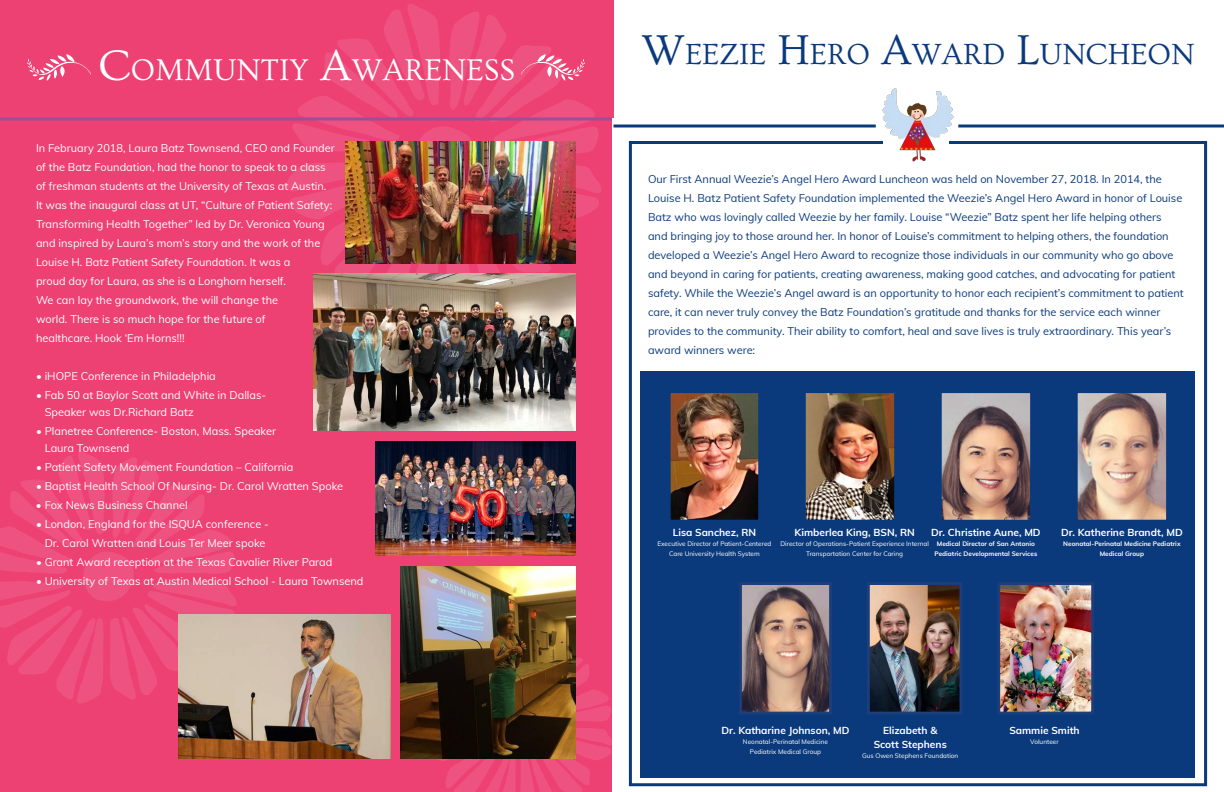
<style>
.page{position:relative;width:1224px;height:792px;background:#fff}
.page>*{position:absolute;margin:0;border:0;box-sizing:border-box;transform-origin:0 0}
.t1{font:31.5px "Ovo";color:#fff}
.t2{font:30.5px "Ovo";color:#0a3a7c}
.Paragraph_Style_2{font:11px/19px "Muli";color:#fff}
.Paragraph_Style_2-2{font:11px/19px "Muli";color:#0a3a7c}
.Paragraph_Style_2-3{font:700 10.1px/13.8px "Muli";color:#fff;text-align:center}
.Paragraph_Style_2-4{font:6.5px/10.1px "Muli";color:#fff;text-align:center}
.Paragraph_Style_2-5{font:700 6.5px/10.1px "Muli";color:#fff;text-align:center}
.s1{font-size:44.9px}
.s2{font-size:43.6px}
</style>
<div class="page">
<div style="left:0;top:120px;width:612px;height:672px;background:#ed4073"></div>
<div style="left:0;top:0;width:613px;height:118px;background:#ed4073"></div>
<svg style="left:0;top:451px;width:237px;height:253px"></svg>
<svg style="left:437px;top:658px;width:175px;height:134px"></svg>
<svg style="left:286px;top:4px;width:316px;height:309px"></svg>
<svg style="left:27px;top:54px;width:64px;height:27px"></svg>
<hr style="left:0;top:118px;width:612px;height:2px;background:#9e4d9a">
<svg style="left:614px;top:124px;width:255px;height:4px"></svg>
<svg style="left:967px;top:124px;width:257px;height:4px"></svg>
<div style="left:641px;top:371px;width:554px;height:406px;background:#0a3a7c"></div>
<img style="left:314px;top:273px;width:262px;height:157px">
<img style="left:401px;top:567px;width:175px;height:192px">
<img style="left:345px;top:142px;width:231px;height:121px">
<img style="left:672px;top:394px;width:85px;height:124px">
<div style="left:668px;top:390px;width:93px;height:132px;border:3px solid #0a3a7c"></div>
<img style="left:807px;top:394px;width:86px;height:124px">
<div style="left:803px;top:390px;width:94px;height:132px;border:3px solid #0a3a7c"></div>
<img style="left:943px;top:394px;width:86px;height:124px">
<div style="left:939px;top:390px;width:94px;height:132px;border:3px solid #0a3a7c"></div>
<img style="left:1079px;top:394px;width:86px;height:124px">
<div style="left:1075px;top:390px;width:94px;height:132px;border:3px solid #0a3a7c"></div>
<img style="left:743px;top:586px;width:85px;height:124px">
<div style="left:739px;top:582px;width:93px;height:132px;border:3px solid #1e3e79"></div>
<img style="left:871px;top:586px;width:87px;height:124px">
<div style="left:867px;top:582px;width:95px;height:132px;border:3px solid #1e3e79"></div>
<img style="left:1001px;top:586px;width:89px;height:124px">
<div style="left:997px;top:582px;width:97px;height:132px;border:3px solid #1e3e79"></div>
<img style="left:179px;top:615px;width:211px;height:144px">
<img style="left:375px;top:441px;width:201px;height:115px">
<div style="left:629px;top:141px;width:578px;height:645px;border:3px solid #0a3a7c"></div>
<img style="left:869px;top:88px;width:98px;height:74px">
<p class="t1" style="left:98px;top:52px;width:385px"><span class="s1">C</span>OMMUNTIY <span class="s1">A</span>WARENESS</p>
<p class="Paragraph_Style_2" style="left:36px;top:138px;width:300px">In February 2018, Laura Batz Townsend, CEO and Founder of the Batz Foundation, had the honor to speak to a class of freshman students at the University of Texas at Austin.<br>It was the inaugural class at UT, “Culture of Patient Safety:<br>Transforming Health Together” led by Dr. Veronica Young and inspired by Laura’s mom’s story and the work of the Louise H. Batz Patient Safety Foundation. It was a<br>proud day for Laura, as she is a Longhorn herself.<br>We can lay the groundwork, the will change the<br>world. There is so much hope for the future of<br>healthcare. Hook ‘Em Horns!!!</p>
<p class="Paragraph_Style_2" style="left:36px;top:366px;width:181px">• iHOPE Conference in Philadelphia</p>
<p class="Paragraph_Style_2" style="left:45px;top:386px;width:223px;line-height:17px;text-indent:-9px">• Fab 50 at Baylor Scott and White in Dallas-<br>Speaker was Dr.Richard Batz</p>
<p class="Paragraph_Style_2" style="left:45px;top:422px;width:233px;line-height:17px;text-indent:-9px">• Planetree Conference- Boston, Mass. Speaker<br>Laura Townsend</p>
<p class="Paragraph_Style_2" style="left:36px;top:457px;width:259px">• Patient Safety Movement Foundation – California</p>
<p class="Paragraph_Style_2" style="left:36px;top:476px;width:309px">• Baptist Health School Of Nursing- Dr. Carol Wratten Spoke</p>
<p class="Paragraph_Style_2" style="left:36px;top:495px;width:153px">• Fox News Business Channel</p>
<p class="Paragraph_Style_2" style="left:36px;top:514px;width:234px;text-align:center">• London, England for the ISQUA conference -<br>Dr. Carol Wratten and Louis Ter Meer spoke</p>
<p class="Paragraph_Style_2" style="left:36px;top:552px;width:298px">• Grant Award reception at the Texas Cavalier River Parad</p>
<p class="Paragraph_Style_2" style="left:36px;top:571px;width:329px">• University of Texas at Austin Medical School - Laura Townsend</p>
<p class="t2" style="left:642px;top:38px;width:554px"><span class="s2">W</span>EEZIE <span class="s2">H</span>ERO <span class="s2">A</span>WARD <span class="s2">L</span>UNCHEON</p>
<p class="Paragraph_Style_2-2" style="left:648px;top:169px;width:537px">Our First Annual Weezie’s Angel Hero Award Luncheon was held on November 27, 2018. In 2014, the Louise H. Batz Patient Safety Foundation implemented the Weezie’s Angel Hero Award in honor of Louise Batz who was lovingly called Weezie by her family. Louise “Weezie” Batz spent her life helping others and bringing joy to those around her. In honor of Louise’s commitment to helping others, the foundation developed a Weezie’s Angel Hero Award to recognize those individuals in our community who go above and beyond in caring for patients, creating awareness, making good catches, and advocating for patient safety. While the Weezie’s Angel award is an opportunity to honor each recipient’s commitment to patient care, it can never truly convey the Batz Foundation’s gratitude and thanks for the service each winner provides to the community. Their ability to comfort, heal and save lives is truly extraordinary. This year’s award winners were:</p>
<p class="Paragraph_Style_2-3" style="left:673px;top:525px;width:85px">Lisa Sanchez, RN</p>
<p class="Paragraph_Style_2-4" style="left:657px;top:539px;width:115px">Executive Director of Patient-Centered<br>Care University Health System</p>
<p class="Paragraph_Style_2-3" style="left:795px;top:525px;width:122px">Kimberlea King, BSN, RN</p>
<p class="Paragraph_Style_2-4" style="left:780px;top:539px;width:150px">Director of Operations-Patient Experience Internal<br>Transportation Center for Caring</p>
<p class="Paragraph_Style_2-3" style="left:931px;top:525px;width:111px">Dr. Christine Aune, MD</p>
<p class="Paragraph_Style_2-5" style="left:935px;top:539px;width:104px">Medical Director of San Antonio<br>Pediatric Developmental Services</p>
<p class="Paragraph_Style_2-3" style="left:1061px;top:525px;width:123px">Dr. Katherine Brandt, MD</p>
<p class="Paragraph_Style_2-5" style="left:1063px;top:539px;width:119px">Neonatal-Perinatal Medicine Pediatrix<br>Medical Group</p>
<p class="Paragraph_Style_2-3" style="left:722px;top:723px;width:129px">Dr. Katharine Johnson, MD</p>
<p class="Paragraph_Style_2-4" style="left:743px;top:736px;width:87px">Neonatal-Perinatal Medicine<br>Pediatrix Medical Group</p>
<p class="Paragraph_Style_2-3" style="left:874px;top:723px;width:75px">Elizabeth &amp;<br>Scott Stephens</p>
<p class="Paragraph_Style_2-4" style="left:862px;top:750px;width:98px">Gus Owen Stephens Foundation</p>
<p class="Paragraph_Style_2-3" style="left:1009px;top:723px;width:72px">Sammie Smith</p>
<p class="Paragraph_Style_2-4" style="left:1030px;top:736px;width:30px">Volunteer</p>
</div>
